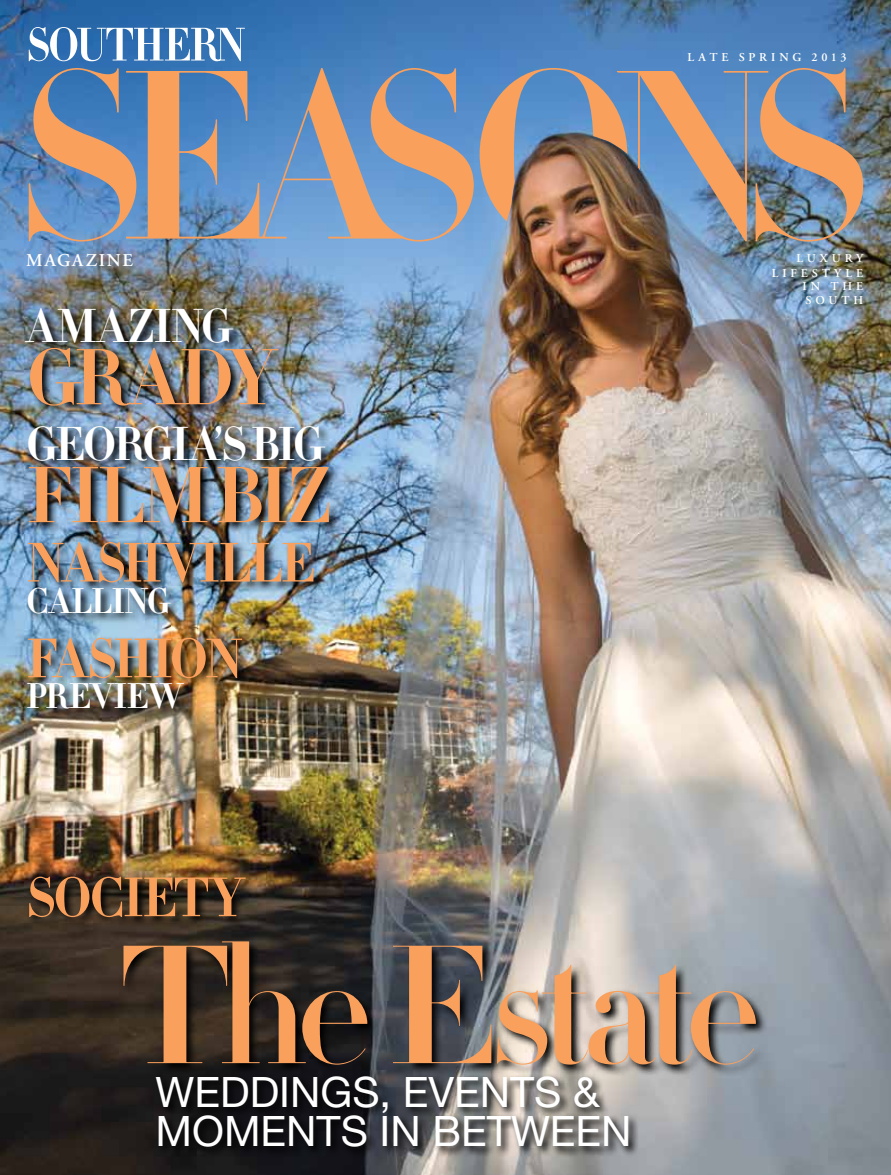
<style>
.page{position:relative;width:891px;height:1175px;background:#fff}
.page>*{position:absolute;margin:0;border:0;box-sizing:border-box;transform-origin:0 0}
.t1{font:165.6px "Didot HTF B64 Bold";letter-spacing:-.07em;color:#f9a05d}
.t2{font:77.85px "Didot HTF B16 Bold";letter-spacing:-.055em;color:#f9a05d}
.t3{font:54.45px "Didot HTF B06 Bold";letter-spacing:-.03em;color:#f9a05d}
.t4{font:46.65px "Didot HTF B11 Bold";letter-spacing:.005em;color:#fff}
.t5{font:42px/39px "Helvetica Neue";color:#fff}
.t6{font:34.95px "Didot HTF B06 Bold";letter-spacing:-.025em;color:#fff}
.t7{font:600 18px "Adobe Garamond";letter-spacing:.095em;color:#fff}
.t8{font:600 12px/13.8px "Adobe Garamond";letter-spacing:.33em;color:#fff;text-align:right}
.t9{font:600 12px "Adobe Garamond";letter-spacing:.305em;color:#fff}
</style>
<div class="page">
<img style="left:0;top:0;width:891px;height:1174px">
<svg style="left:29px;top:68px;width:834px;height:173px;background:#8891a2"></svg>
<svg style="left:29px;top:27px;width:216px;height:34px"></svg>
<svg style="left:121px;top:938px;width:646px;height:138px;background:#575555"></svg>
<img style="left:24px;top:306px;width:317px;height:622px">
<svg style="left:154px;top:1073px;width:486px;height:85px;background:#494848"></svg>
<img style="left:482px;top:133px;width:265px;height:152px">
<p class="t9" style="left:688px;top:51px;width:160px">LATE SPRING 2013</p>
<p class="t7" style="left:26px;top:251px;width:108px">MAGAZINE</p>
<p class="t8" style="left:772px;top:252px;width:93px">LUXURY<br>LIFESTYLE<br>IN THE<br>SOUTH</p>
<p class="t4" style="left:26px;top:295px;width:207px">AMAZING</p>
<h2 class="t2" style="left:26px;top:327px;width:251px">GRADY</h2>
<p class="t4" style="left:26px;top:413px;width:299px">GEORGIA’S BIG</p>
<h2 class="t2" style="left:26px;top:445px;width:308px">film biz</h2>
<p class="t3" style="left:26px;top:527px;width:290px">NASHVILLE</p>
<p class="t6" style="left:26px;top:578px;width:145px">CALLING</p>
<p class="t3" style="left:26px;top:623px;width:58px">FASHI</p>
<p class="t3" style="left:169px;top:623px;width:73px">ON</p>
<p class="t6" style="left:26px;top:673px;width:63px">PREVIE</p>
<p class="t6" style="left:148px;top:673px;width:36px">W</p>
<p class="t3" style="left:26px;top:861px;width:219px">SOCIETY</p>
<h1 class="t1" style="left:120px;top:900px;width:643px">The Estate</h1>
<p class="t5" style="left:156px;top:1072px;width:478px">WEDDINGS, EVENTS &amp;<br>MOM ENTS I N BETWEEN</p>
</div>
